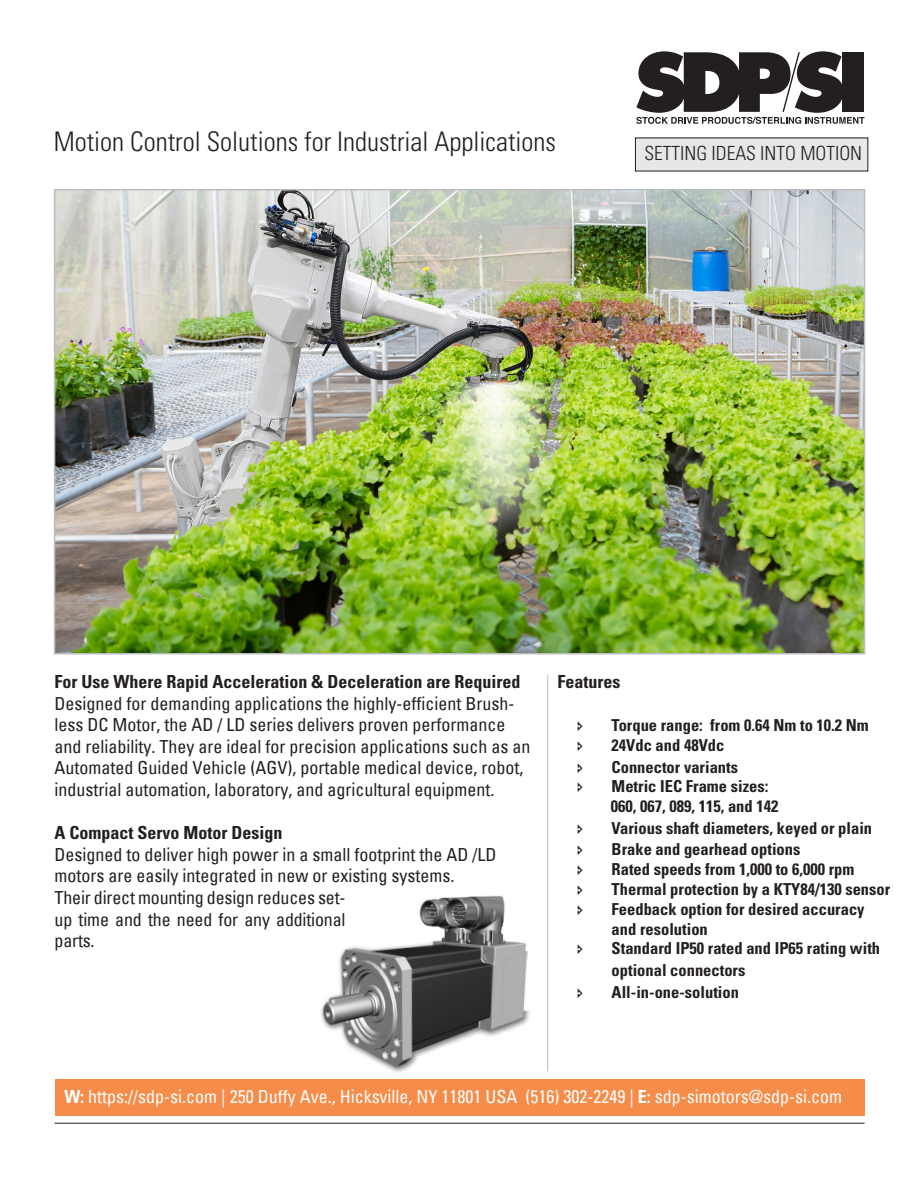
<style>
.page{position:relative;width:918px;height:1188px;background:#fff}
.page>*{position:absolute;margin:0;border:0;box-sizing:border-box;transform-origin:0 0}
.t1{font:300 condensed 27px "Univers";color:#231f20}
.t2{font:300 condensed 19.5px "Univers";color:#231f20}
.t3{font:condensed 18px/21.6px "Univers";color:#231f20}
.t4{font:condensed 18px "Univers";color:#fff}
.t5{font:700 condensed 18px "Univers";color:#231f20}
.t6{font:700 condensed 16.5px/19.8px "Univers";color:#231f20}
.s1{font-weight:700}
</style>
<div class="page">
<img style="left:321px;top:889px;width:228px;height:184px">
<div style="left:55px;top:1079px;width:810px;height:37px;background:#f68c49"></div>
<img style="left:57px;top:192px;width:805px;height:459px">
<div style="left:54px;top:189px;width:811px;height:465px;border:2px solid #bcbdc0"></div>
<hr style="left:547px;top:675px;width:1px;height:396px;background:#bcbdc0">
<hr style="left:55px;top:1123px;width:810px;height:1px;background:#231f20">
<svg style="left:636px;top:51px;width:229px;height:73px"></svg>
<div style="left:635px;top:138px;width:233px;height:33px;background:#e6e7e9"></div>
<p class="t1" style="left:54px;top:126px;width:504px">Motion Control Solutions for Industrial Applications</p>
<p class="t2" style="left:644px;top:142px;width:219px">SETTING IDEAS INTO MOTION</p>
<p class="t3" style="left:55px;top:671px;width:477px"><span class="s1">For Use Where Rapid Acceleration &amp; Deceleration are Required </span>Designed for demanding applications the highly-efficient Brush&shy;less DC Motor, the AD / LD series delivers proven performance and reliability. They are ideal for precision applications such as an Automated Guided Vehicle (AGV), portable medical device, robot, industrial automation, laboratory, and agricultural equipment.</p>
<p class="t5" style="left:55px;top:822px;width:229px">A Compact Servo Motor Design</p>
<p class="t3" style="left:55px;top:843px;width:443px">Designed to deliver high power in a small footprint the AD /LD</p>
<p class="t3" style="left:55px;top:865px;width:401px">motors are easily integrated in new or existing systems.</p>
<p class="t3" style="left:55px;top:887px;width:293px;text-align:justify">Their direct mounting design reduces set&shy;up time and the need for any additional parts.</p>
<p class="t5" style="left:558px;top:671px;width:64px">Features</p>
<p class="t6" style="left:612px;top:715px;width:259px">Torque range: from 0.64 Nm to 10.2 Nm</p>
<p class="t6" style="left:612px;top:735px;width:114px">24Vdc and 48Vdc</p>
<p class="t6" style="left:612px;top:757px;width:128px">Connector variants</p>
<p class="t6" style="left:611px;top:777px;width:169px">Metric IEC Frame sizes:<br>060, 067, 089, 115, and 142</p>
<p class="t6" style="left:612px;top:818px;width:262px">Various shaft diameters, keyed or plain</p>
<p class="t6" style="left:612px;top:840px;width:190px">Brake and gearhead options</p>
<p class="t6" style="left:612px;top:859px;width:244px">Rated speeds from 1,000 to 6,000 rpm</p>
<p class="t6" style="left:612px;top:879px;width:280px">Thermal protection by a KTY84/130 sensor</p>
<p class="t6" style="left:612px;top:899px;width:254px">Feedback option for desired accuracy and resolution</p>
<p class="t6" style="left:612px;top:938px;width:270px;line-height:21.6px">Standard IP50 rated and IP65 rating with optional connectors</p>
<p class="t6" style="left:612px;top:982px;width:129px">All-in-one-solution</p>
<p class="t4" style="left:65px;top:1085px;width:779px"><span class="s1">W:</span> https://sdp-si.com | 250 Duffy Ave., Hicksville, NY 11801 USA (516) 302-2249 | <span class="s1">E:</span> sdp-simotors@sdp-si.com</p>
</div>
